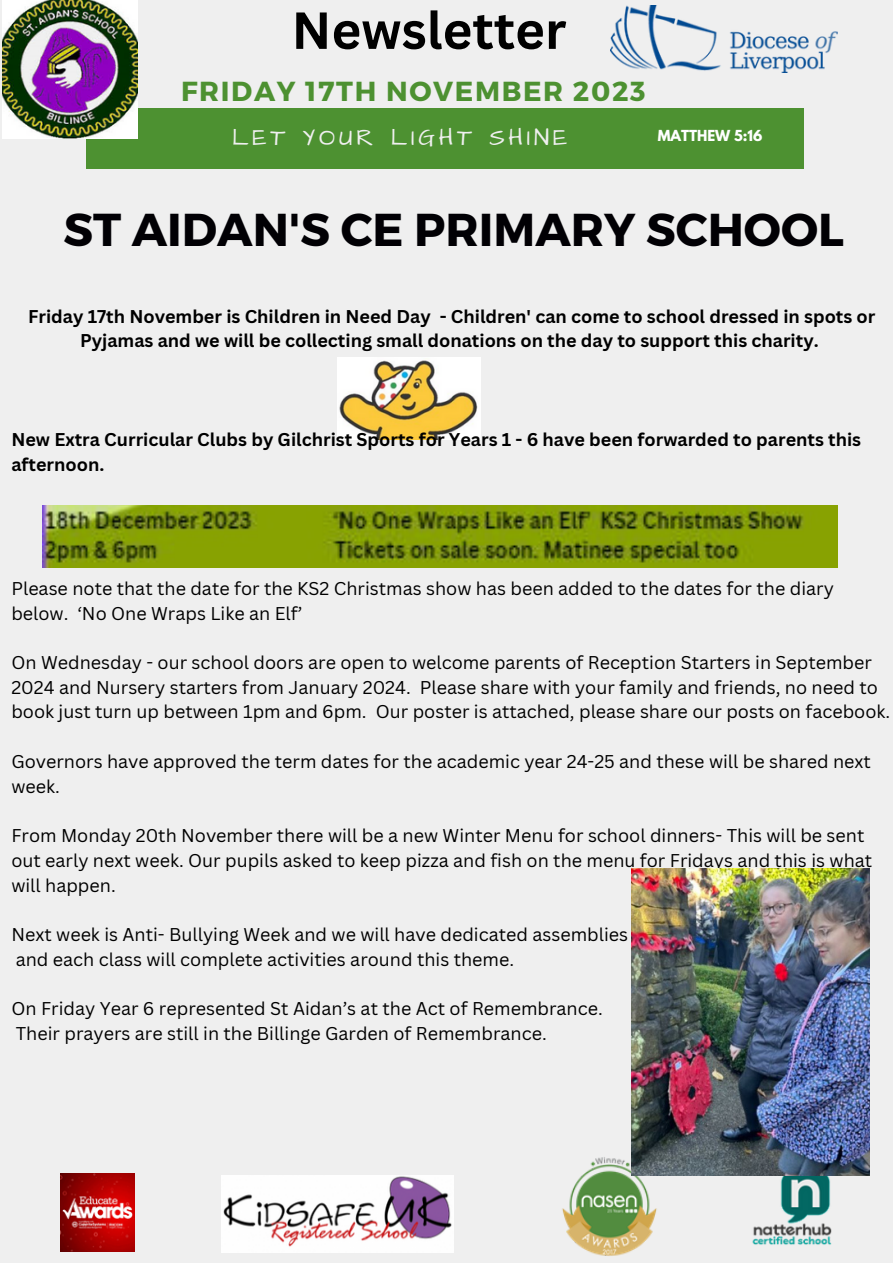
<style>
.page{position:relative;width:893px;height:1264px;background:#fff}
.page>*{position:absolute;margin:0;border:0;box-sizing:border-box;transform-origin:0 0}
.t1{font:700 51px "Canva Sans";color:#000}
.t2{font:700 46.05px "Montserrat";color:#010004}
.t3{font:700 27.45px "Montserrat";letter-spacing:.06em;color:#4d9131}
.t4{font:24px "Architects Daughter";letter-spacing:.16em;color:#efefef}
.t5{font:18px/24.8px "Canva Sans";color:#000}
.t6{font:700 18px/24.8px "Canva Sans";color:#000;text-align:center}
.t7{font:700 13.5px "League Spartan";color:#fff}
</style>
<div class="page">
<div style="left:0;top:0;width:892px;height:1262px;background:#efefef"></div>
<div style="left:86px;top:108px;width:717px;height:61px;background:#4d9131"></div>
<img style="left:610px;top:5px;width:227px;height:68px">
<img style="left:750px;top:1175px;width:82px;height:70px">
<img style="left:60px;top:1173px;width:74px;height:78px">
<img style="left:222px;top:1175px;width:231px;height:76px">
<img style="left:562px;top:1157px;width:103px;height:99px">
<img style="left:2px;top:0;width:135px;height:138px">
<img style="left:337px;top:357px;width:143px;height:82px">
<img style="left:43px;top:505px;width:794px;height:62px">
<img style="left:631px;top:868px;width:238px;height:307px">
<p class="t1" style="left:291px;top:-6px;width:276px">Newsletter</p>
<p class="t3" style="left:181px;top:73px;width:466px">FRIDAY 17TH NOVEMBER 2023</p>
<p class="t4" style="left:232px;top:121px;width:336px">LET YOUR LIGHT SHINE</p>
<p class="t7" style="left:657px;top:129px;width:106px">MATTHEW 5:16</p>
<p class="t2" style="left:63px;top:200px;width:782px">ST AIDAN'S CE PRIMARY SCHOOL</p>
<p class="t6" style="left:28px;top:303px;width:848px">Friday 17th November is Children in Need Day - Children' can come to school dressed in spots or<br>Pyjamas and we will be collecting small donations on the day to support this charity.</p>
<p class="t6" style="left:11px;top:427px;width:851px;text-align:left">New Extra Curricular Clubs by Gilchrist Sports for Years 1 - 6 have been forwarded to parents this afternoon.</p>
<p class="t5" style="left:11px;top:575px;width:823px">Please note that the date for the KS2 Christmas show has been added to the dates for the diary below. ‘No One Wraps Like an Elf’</p>
<p class="t5" style="left:11px;top:649px;width:880px">On Wednesday - our school doors are open to welcome parents of Reception Starters in September<br>2024 and Nursery starters from January 2024. Please share with your family and friends, no need to book just turn up between 1pm and 6pm. Our poster is attached, please share our posts on facebook.</p>
<p class="t5" style="left:11px;top:748px;width:861px">Governors have approved the term dates for the academic year 24-25 and these will be shared next week.</p>
<p class="t5" style="left:11px;top:822px;width:862px">From Monday 20th November there will be a new Winter Menu for school dinners- This will be sent out early next week. Our pupils asked to keep pizza and fish on the menu for Fridays and this is what will happen.</p>
<p class="t5" style="left:11px;top:921px;width:618px">Next week is Anti- Bullying Week and we will have dedicated assemblies</p>
<p class="t5" style="left:16px;top:946px;width:500px">and each class will complete activities around this theme.</p>
<p class="t5" style="left:11px;top:996px;width:593px">On Friday Year 6 represented St Aidan’s at the Act of Remembrance.</p>
<p class="t5" style="left:16px;top:1020px;width:532px">Their prayers are still in the Billinge Garden of Remembrance.</p>
</div>
